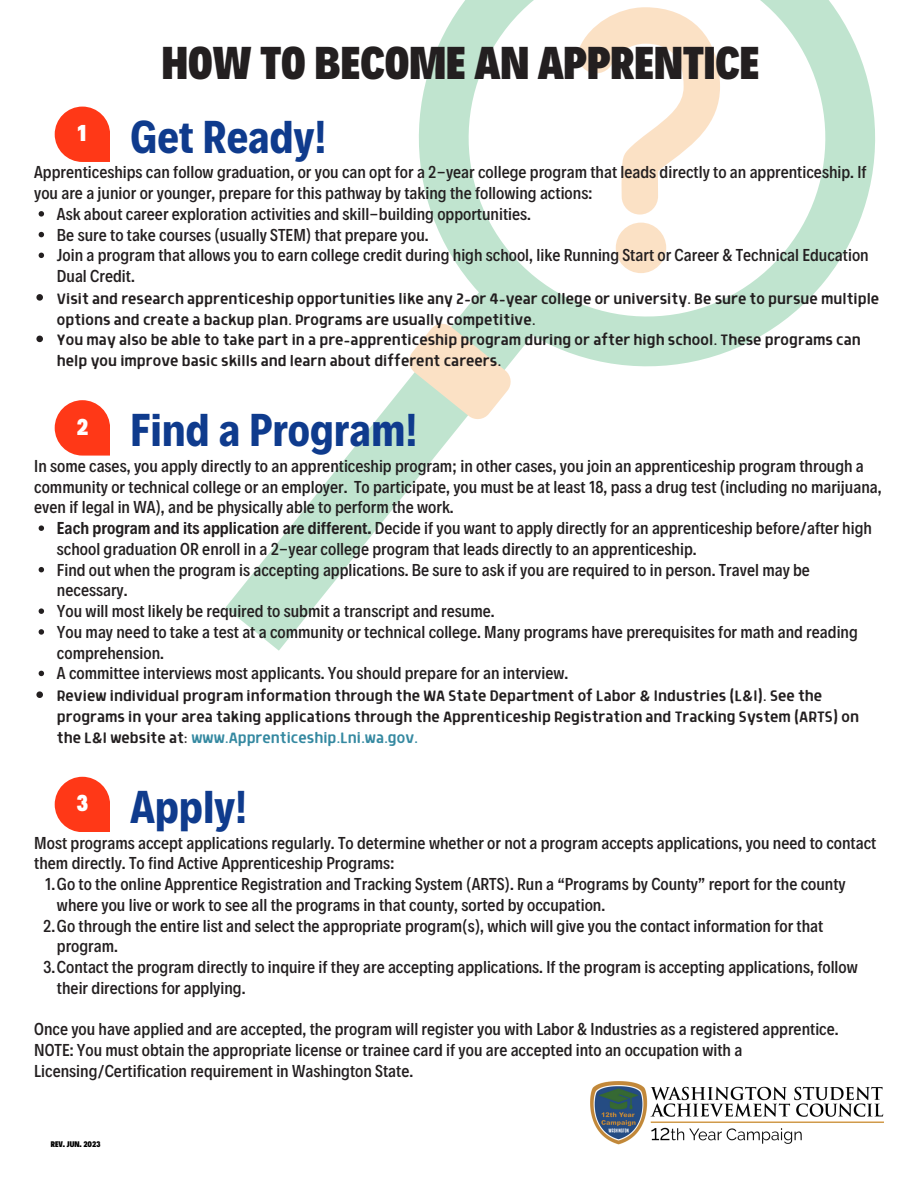
<style>
.page{position:relative;width:918px;height:1188px;background:#fff}
.page>*{position:absolute;margin:0;border:0;box-sizing:border-box;transform-origin:0 0}
.t1{font:700 46.65px "Decalotype";color:#0f3b8d}
.t2{font:900 46.65px "Decalotype";color:#231f20}
.t3{font:900 23.25px "Decalotype";color:#fff}
.t4{font:500 17.4px/20.7px "Decalotype";color:#231f20}
.t5{font:17.4px/20.7px "Grimpt Print";color:#231f20}
.t6{font:900 8.25px "Decalotype";color:#000}
.s1{font-weight:600}
.s2{color:#3589a1}
</style>
<div class="page">
<svg style="left:419px;top:30px;width:456px;height:337px"></svg>
<svg style="left:446px;top:0;width:402px;height:339px"></svg>
<svg style="left:225px;top:286px;width:312px;height:365px"></svg>
<svg style="left:407px;top:322px;width:105px;height:99px;background:#e7e5cf"></svg>
<svg style="left:575px;top:7px;width:145px;height:208px"></svg>
<div style="left:616px;top:223px;width:50px;height:50px;background:#fbe1c5;border-radius:50%"></div>
<svg style="left:55px;top:107px;width:55px;height:55px;background:#ff563a"></svg>
<svg style="left:39px;top:211px;width:5px;height:6px"></svg>
<svg style="left:39px;top:232px;width:5px;height:5px"></svg>
<svg style="left:39px;top:253px;width:5px;height:5px"></svg>
<svg style="left:36px;top:294px;width:7px;height:7px"></svg>
<svg style="left:36px;top:336px;width:7px;height:6px"></svg>
<svg style="left:55px;top:400px;width:55px;height:56px;background:#ff593d"></svg>
<svg style="left:39px;top:525px;width:5px;height:6px"></svg>
<svg style="left:39px;top:567px;width:5px;height:5px"></svg>
<svg style="left:39px;top:608px;width:5px;height:6px"></svg>
<svg style="left:39px;top:629px;width:5px;height:6px"></svg>
<svg style="left:39px;top:671px;width:5px;height:5px"></svg>
<svg style="left:36px;top:691px;width:7px;height:7px"></svg>
<svg style="left:55px;top:777px;width:55px;height:55px;background:#ff563a"></svg>
<img style="left:590px;top:1081px;width:294px;height:63px">
<p class="t2" style="left:162px;top:31px;width:599px">HOW TO BECOME AN APPRENTICE</p>
<p class="t3" style="left:77px;top:117px;width:12px">1</p>
<p class="t1" style="left:131px;top:106px;width:198px">Get Ready!</p>
<p class="t4" style="left:34px;top:161px;width:834px">Apprenticeships can follow graduation, or you can opt for a 2-year college program that leads directly to an apprenticeship. If you are a junior or younger, prepare for this pathway by taking the following actions:</p>
<p class="t4" style="left:57px;top:202px;width:476px">Ask about career exploration activities and skill-building opportunities.</p>
<p class="t4" style="left:57px;top:223px;width:373px">Be sure to take courses (usually STEM) that prepare you.</p>
<p class="t4" style="left:57px;top:244px;width:813px">Join a program that allows you to earn college credit during high school, like Running Start or Career &amp; Technical Education<br>Dual Credit.</p>
<p class="t5" style="left:57px;top:286px;width:824px">Visit and research apprenticeship opportunities like any 2-or 4-year college or university. Be sure to pursue multiple options and create a backup plan. Programs are usually competitive.</p>
<p class="t5" style="left:57px;top:328px;width:805px">You may also be able to take part in a pre-apprenticeship program during or after high school. These programs can help you improve basic skills and learn about different careers.</p>
<p class="t3" style="left:76px;top:411px;width:13px">2</p>
<p class="t1" style="left:131px;top:399px;width:289px">Find a Program!</p>
<p class="t4" style="left:34px;top:454px;width:849px">In some cases, you apply directly to an apprenticeship program; in other cases, you join an apprenticeship program through a community or technical college or an employer. To participate, you must be at least 18, pass a drug test (including no marijuana, even if legal in WA), and be physically able to perform the work.</p>
<p class="t4" style="left:57px;top:517px;width:817px"><span class="s1">Each program and its application are different.</span> Decide if you want to apply directly for an apprenticeship before/after high school graduation OR enroll in a 2-year college program that leads directly to an apprenticeship.</p>
<p class="t4" style="left:57px;top:558px;width:755px">Find out when the program is accepting applications. Be sure to ask if you are required to in person. Travel may be necessary.</p>
<p class="t4" style="left:57px;top:600px;width:439px">You will most likely be required to submit a transcript and resume.</p>
<p class="t4" style="left:57px;top:620px;width:802px">You may need to take a test at a community or technical college. Many programs have prerequisites for math and reading comprehension.</p>
<p class="t4" style="left:57px;top:662px;width:513px">A committee interviews most applicants. You should prepare for an interview.</p>
<p class="t5" style="left:57px;top:684px;width:804px">Review individual program information through the WA State Department of Labor &amp; Industries (L&amp;I). See the programs in your area taking applications through the Apprenticeship Registration and Tracking System (ARTS) on the L&amp;I website at: <span class="s2">www.Apprenticeship.Lni.wa.gov.</span></p>
<p class="t3" style="left:77px;top:788px;width:13px">3</p>
<p class="t1" style="left:131px;top:776px;width:118px">Apply!</p>
<p class="t4" style="left:34px;top:831px;width:844px">Most programs accept applications regularly. To determine whether or not a program accepts applications, you need to contact them directly. To find Active Apprenticeship Programs:</p>
<p class="t4" style="left:57px;top:873px;width:790px;text-indent:-12px">1.Go to the online Apprentice Registration and Tracking System (ARTS). Run a “Programs by County” report for the county where you live or work to see all the programs in that county, sorted by occupation.</p>
<p class="t4" style="left:57px;top:914px;width:768px;text-indent:-14px">2.Go through the entire list and select the appropriate program(s), which will give you the contact information for that program.</p>
<p class="t4" style="left:57px;top:956px;width:802px;text-indent:-14px">3.Contact the program directly to inquire if they are accepting applications. If the program is accepting applications, follow their directions for applying.</p>
<p class="t4" style="left:34px;top:1018px;width:806px">Once you have applied and are accepted, the program will register you with Labor &amp; Industries as a registered apprentice.</p>
<p class="t4" style="left:34px;top:1039px;width:710px">NOTE: You must obtain the appropriate license or trainee card if you are accepted into an occupation with a<br>Licensing/Certification requirement in Washington State.</p>
<p class="t6" style="left:51px;top:1139px;width:51px">REV. JUN. 2023</p>
</div>
